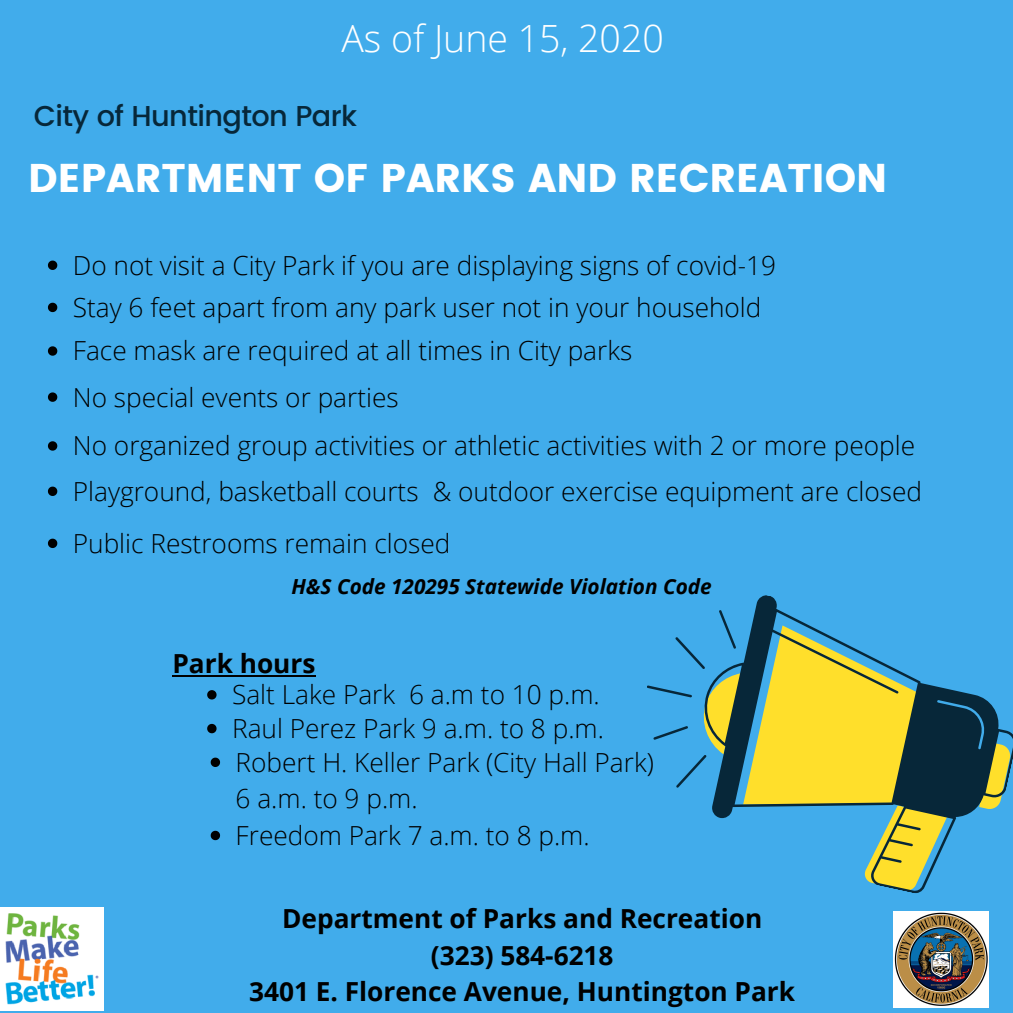
<style>
.page{position:relative;width:1013px;height:1013px;background:#fff}
.page>*{position:absolute;margin:0;border:0;box-sizing:border-box;transform-origin:0 0}
.t1{font:40px "Poppins";color:#fff}
.t2{font:300 37.5px "Open Sans";color:#fff}
.t3{font:500 28.75px "Poppins";letter-spacing:-.02em;color:#072739}
.t4{font:300 26.25px/33.8px "Open Sans";color:#000}
.t5{font:700 26.25px/36.5px "Open Sans";color:#000;text-align:center}
.t6{font:italic 700 20.75px "Open Sans";color:#000}
</style>
<div class="page">
<div style="left:0;top:0;width:1012px;height:1012px;background:#41aceb"></div>
<svg style="left:647px;top:595px;width:365px;height:299px"></svg>
<svg style="left:929px;top:700px;width:59px;height:49px;background:#0a3045"></svg>
<img style="left:893px;top:911px;width:95px;height:96px">
<img style="left:0;top:907px;width:103px;height:103px">
<svg style="left:48px;top:260px;width:9px;height:10px"></svg>
<svg style="left:48px;top:303px;width:9px;height:9px"></svg>
<svg style="left:48px;top:392px;width:9px;height:10px"></svg>
<svg style="left:48px;top:441px;width:9px;height:9px"></svg>
<svg style="left:48px;top:486px;width:9px;height:10px"></svg>
<svg style="left:48px;top:346px;width:9px;height:10px"></svg>
<svg style="left:48px;top:538px;width:9px;height:10px"></svg>
<hr style="left:172px;top:674px;width:143px;height:2px;background:#000">
<svg style="left:207px;top:690px;width:9px;height:9px"></svg>
<svg style="left:207px;top:724px;width:9px;height:9px"></svg>
<svg style="left:211px;top:757px;width:9px;height:10px"></svg>
<svg style="left:211px;top:830px;width:9px;height:10px"></svg>
<h2 class="t2" style="left:341px;top:12px;width:324px">As of June 15, 2020</h2>
<p class="t3" style="left:34px;top:99px;width:325px">City of Huntington Park</p>
<h1 class="t1" style="left:28px;top:155px;width:860px">DEPARTMENT OF PARKS AND RECREATION</h1>
<p class="t4" style="left:73px;top:243px;width:704px;line-height:42.1px">Do not visit a City Park if you are displaying signs of covid-19<br>Stay 6 feet apart from any park user not in your household</p>
<p class="t4" style="left:73px;top:333px;width:561px">Face mask are required at all times in City parks</p>
<p class="t4" style="left:73px;top:372px;width:843px;line-height:48.8px">No special events or parties<br>No organized group activities or athletic activities with 2 or more people</p>
<p class="t4" style="left:73px;top:473px;width:850px">Playground, basketball courts &amp; outdoor exercise equipment are closed</p>
<p class="t4" style="left:73px;top:525px;width:379px">Public Restrooms remain closed</p>
<p class="t6" style="left:291px;top:571px;width:422px">H&amp;S Code 120295 Statewide Violation Code</p>
<p class="t5" style="left:172px;top:644px;width:145px">Park hours</p>
<p class="t4" style="left:232px;top:677px;width:423px">Salt Lake Park 6 a.m to 10 p.m.<br>Raul Perez Park 9 a.m. to 8 p.m.<br>Robert H. Keller Park (City Hall Park)</p>
<p class="t4" style="left:236px;top:779px;width:355px;line-height:36.5px">6 a.m. to 9 p.m.<br>Freedom Park 7 a.m. to 8 p.m.</p>
<p class="t5" style="left:249px;top:899px;width:547px">Department of Parks and Recreation (323) 584-6218<br>3401 E. Florence Avenue, Huntington Park</p>
</div>
